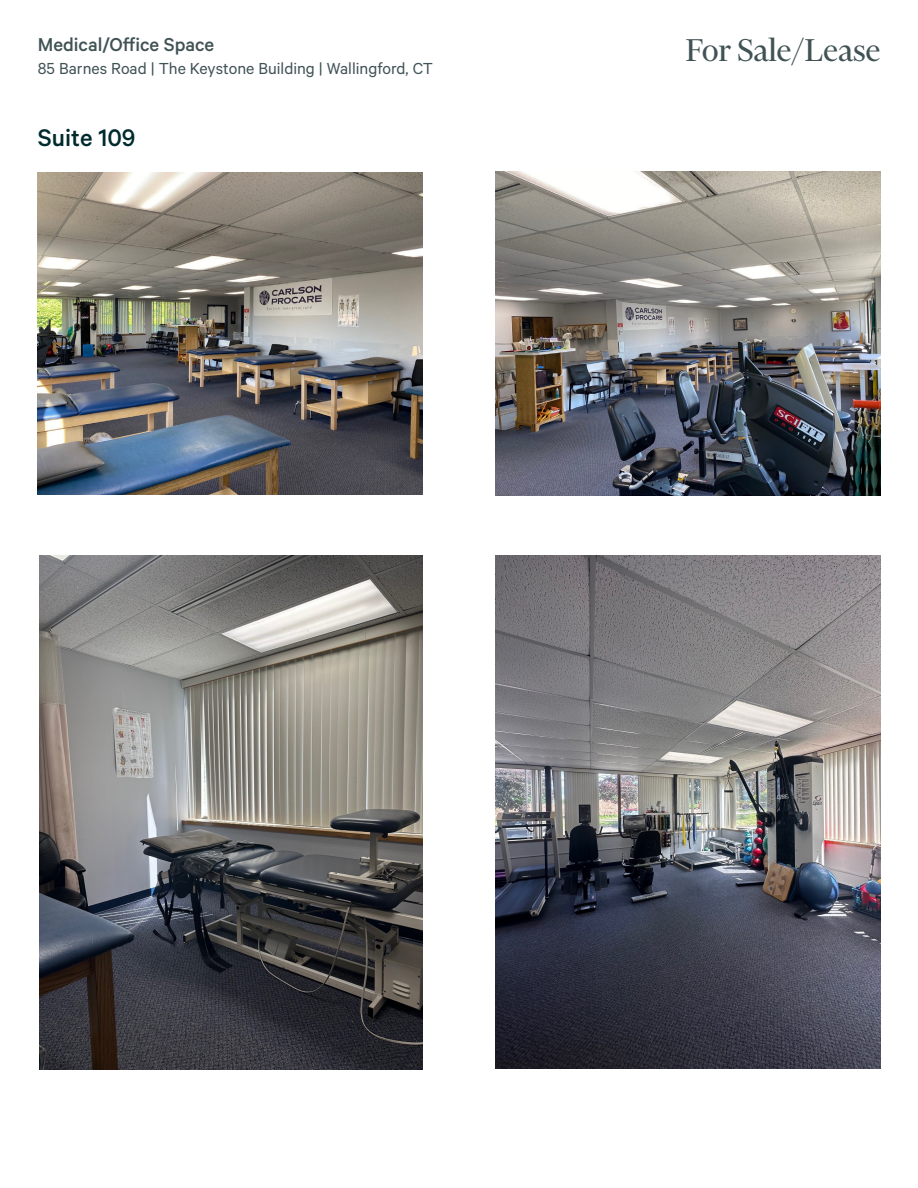
<style>
.page{position:relative;width:918px;height:1188px;background:#fff}
.page>*{position:absolute;margin:0;border:0;box-sizing:border-box;transform-origin:0 0}
.t1{font:36px "Financier Display";color:#415255}
.Contact_Us{font:500 27px "Calibre";color:#012a2d}
.t2{font:500 21px "Calibre";color:#415255}
.t3{font:18px "Calibre";color:#415255}
</style>
<div class="page">
<img style="left:39px;top:555px;width:383px;height:514px">
<img style="left:496px;top:172px;width:384px;height:323px">
<img style="left:496px;top:556px;width:384px;height:512px">
<img style="left:38px;top:173px;width:384px;height:322px">
<p class="t2" style="left:38px;top:33px;width:178px">Medical/Office Space</p>
<p class="t3" style="left:38px;top:58px;width:397px">85 Barnes Road | The Keystone Building | Wallingford, CT</p>
<p class="Contact_Us" style="left:38px;top:122px;width:99px">Suite 109</p>
<p class="t1" style="left:686px;top:32px;width:196px">For Sale/Lease</p>
</div>
